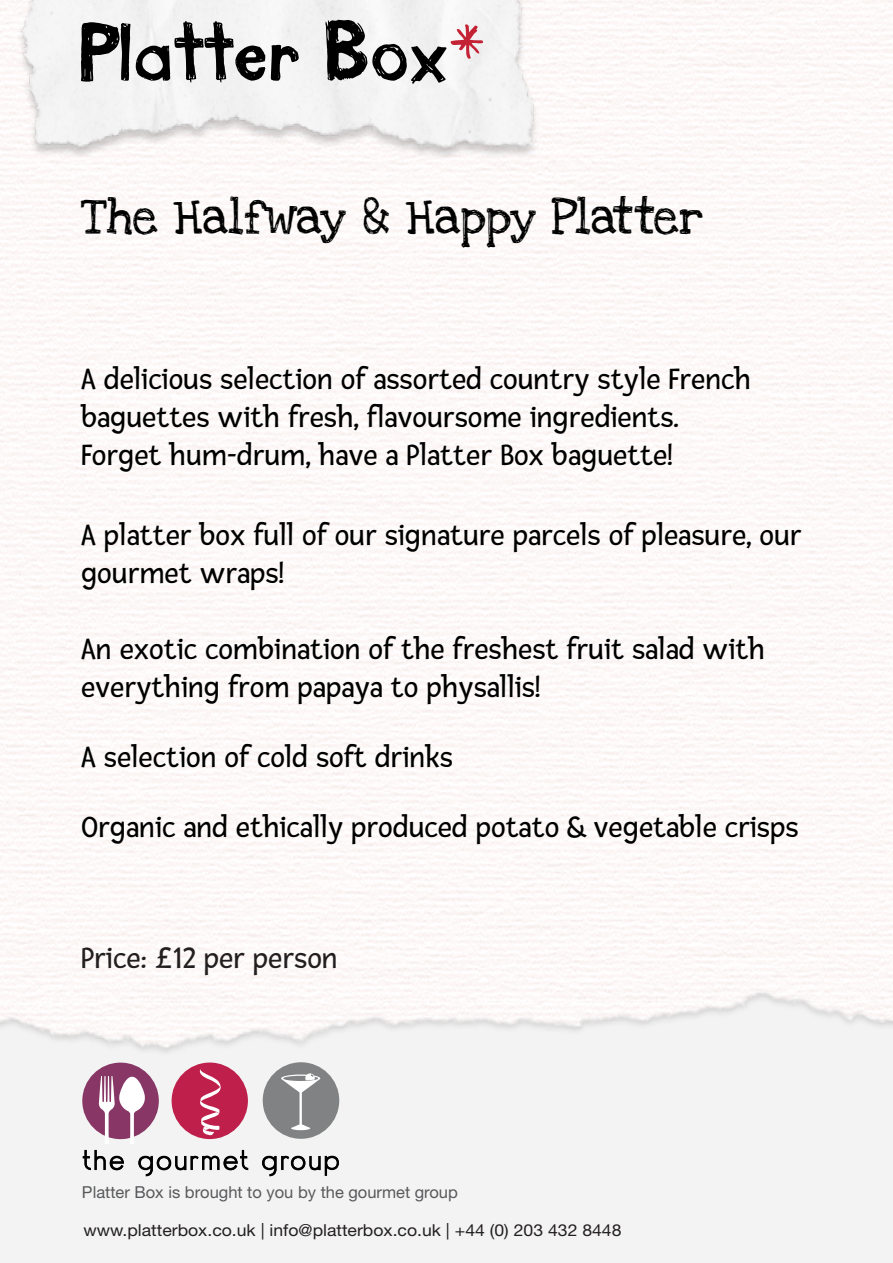
<style>
.page{position:relative;width:893px;height:1263px;background:#f3f3f3}
.page>*{position:absolute;margin:0;border:0;box-sizing:border-box;transform-origin:0 0}
.t1{font:36px "Love Ya Like A Sister";color:#000}
.t2{font:31.5px/37.8px "Fresca";color:#000}
.t3{font:31.5px "Fresca";color:#231f20}
.t4{font:16.5px "Helvetica Neue";color:#231f20;scale:1.07 1}
.t5{font:16.5px "Helvetica Neue";color:#58595b}
</style>
<div class="page">
<img style="left:0;top:0;width:893px;height:1084px">
<svg style="left:83px;top:1150px;width:41px;height:20px"></svg>
<svg style="left:138px;top:1150px;width:110px;height:26px"></svg>
<svg style="left:262px;top:1156px;width:77px;height:20px"></svg>
<div style="left:82px;top:1062px;width:77px;height:77px;background:#873665;border-radius:50%"></div>
<div style="left:263px;top:1062px;width:76px;height:77px;background:#808283;border-radius:50%"></div>
<div style="left:172px;top:1062px;width:76px;height:77px;background:#be204b;border-radius:50%"></div>
<svg style="left:199px;top:1069px;width:22px;height:66px"></svg>
<svg style="left:281px;top:1073px;width:39px;height:57px"></svg>
<svg style="left:99px;top:1076px;width:47px;height:67px"></svg>
<img style="left:14px;top:0;width:535px;height:166px">
<svg style="left:81px;top:22px;width:49px;height:60px"></svg>
<svg style="left:136px;top:21px;width:129px;height:62px"></svg>
<svg style="left:271px;top:45px;width:28px;height:36px"></svg>
<svg style="left:326px;top:20px;width:157px;height:64px"></svg>
<p class="t1" style="left:81px;top:187px;width:624px">The Halfway &amp; Happy Platter</p>
<p class="t2" style="left:81px;top:361px;width:671px">A delicious selection of assorted country style French baguettes with fresh, flavoursome ingredients.<br>Forget hum-drum, have a Platter Box baguette!</p>
<p class="t2" style="left:81px;top:517px;width:722px">A platter box full of our signature parcels of pleasure, our gourmet wraps!</p>
<p class="t2" style="left:81px;top:631px;width:685px">An exotic combination of the freshest fruit salad with everything from papaya to physallis!</p>
<p class="t2" style="left:81px;top:739px;width:374px">A selection of cold soft drinks</p>
<p class="t2" style="left:81px;top:809px;width:719px">Organic and ethically produced potato &amp; vegetable crisps</p>
<p class="t3" style="left:81px;top:941px;width:258px">Price: £12 per person</p>
<p class="t5" style="left:82px;top:1182px;width:377px">Platter Box is brought to you by the gourmet group</p>
<p class="t4" style="left:83px;top:1220px;width:504px">www.platterbox.co.uk | info@platterbox.co.uk | +44 (0) 203 432 8448</p>
</div>
